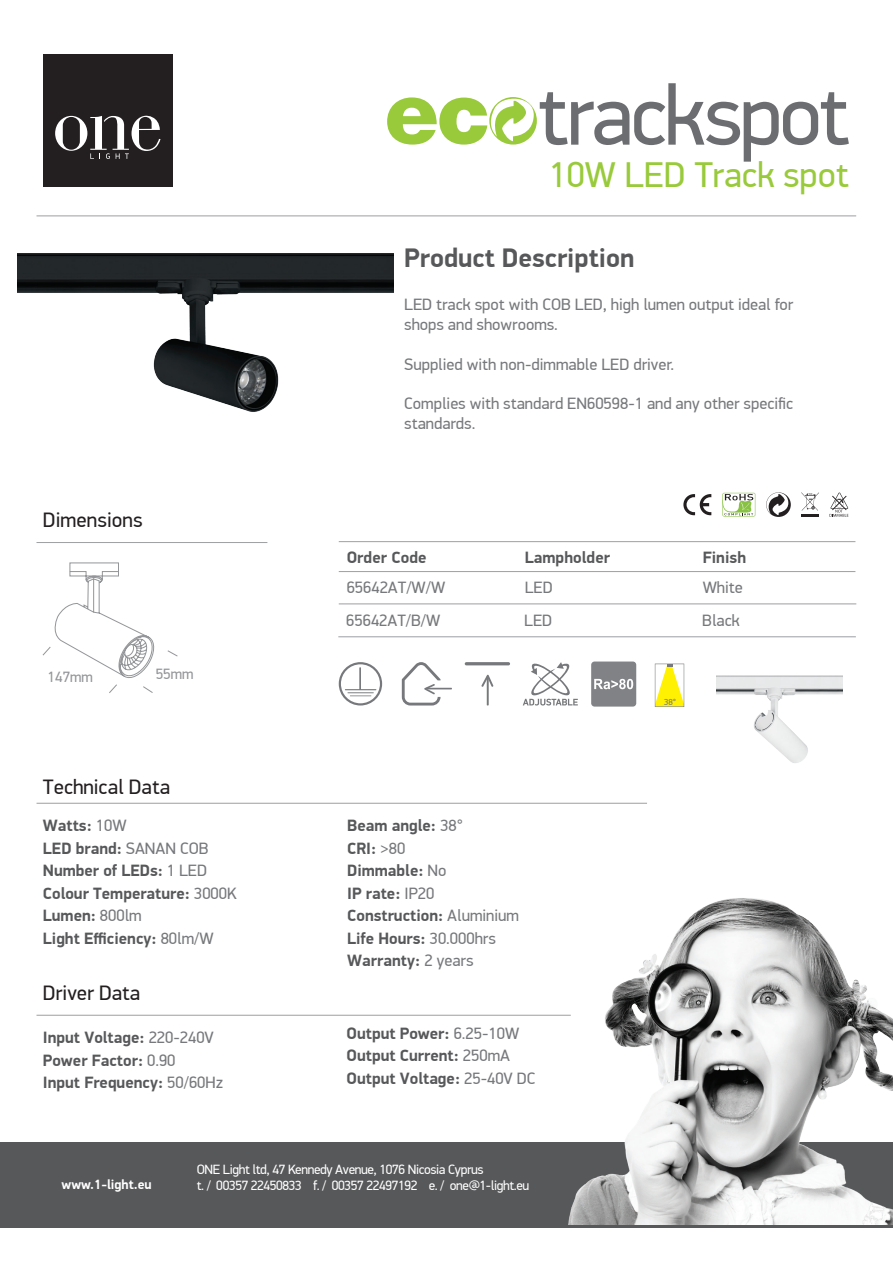
<style>
.page{position:relative;width:893px;height:1263px;background:#fff}
.page>*{position:absolute;margin:0;border:0;box-sizing:border-box;transform-origin:0 0}
.t1{font:85.8px "PF Din Display Pro";letter-spacing:-.035em;color:#6c6d70}
.t2{font:36px "PF Din Display Pro";color:#99ca3b}
.t3{font:700 27px "PF Din Display Pro";color:#57585a}
.t4{font:21px "PF Din Display Pro";color:#231f20}
.t5{font:700 16.5px/22.5px "PF Din Display Pro";color:#57585a}
.t6{font:16.5px/19.8px "PF Din Display Pro";color:#76787b}
.t7{font:15px "PF Din Display Pro";color:#939598}
.t8{font:13.5px "PF Din Display Pro";letter-spacing:-.025em;color:#fff}
.t9{font:700 13.5px "PF Din Display Pro";color:#fff}
.t10{font:8.85px "PF Din Display Pro";color:#76787b}
.s1{font-weight:400;color:#76787b}
</style>
<div class="page">
<img style="left:18px;top:254px;width:376px;height:158px">
<div style="left:0;top:1142px;width:893px;height:85px;background:#57585a"></div>
<hr style="left:339px;top:541px;width:516px;height:1px;background:#9d9fa2">
<hr style="left:339px;top:571px;width:516px;height:1px;background:#9d9fa2">
<hr style="left:339px;top:604px;width:517px;height:1px;background:#9d9fa2">
<hr style="left:37px;top:803px;width:610px;height:1px;background:#9d9fa2">
<hr style="left:37px;top:542px;width:230px;height:1px;background:#9d9fa2">
<div style="left:43px;top:54px;width:129px;height:133px;background:#231f20"></div>
<svg style="left:55px;top:115px;width:105px;height:44px"></svg>
<hr style="left:37px;top:216px;width:819px;height:1px;background:#9d9fa2">
<hr style="left:37px;top:1015px;width:534px;height:1px;background:#9d9fa2">
<svg style="left:766px;top:492px;width:25px;height:25px"></svg>
<svg style="left:801px;top:492px;width:18px;height:19px"></svg>
<hr style="left:801px;top:514px;width:18px;height:3px;background:#231f20">
<svg style="left:683px;top:494px;width:28px;height:21px"></svg>
<svg style="left:722px;top:492px;width:34px;height:25px"></svg>
<svg style="left:722px;top:493px;width:33px;height:23px"></svg>
<svg style="left:829px;top:492px;width:19px;height:25px"></svg>
<img style="left:555px;top:898px;width:338px;height:327px">
<hr style="left:338px;top:636px;width:518px;height:1px;background:#9d9fa2">
<hr style="left:487px;top:676px;width:2px;height:29px;background:#76787b">
<svg style="left:481px;top:675px;width:12px;height:12px"></svg>
<hr style="left:465px;top:662px;width:45px;height:3px;background:#76787b;border-radius:2px">
<svg style="left:402px;top:662px;width:50px;height:43px"></svg>
<svg style="left:339px;top:662px;width:43px;height:43px"></svg>
<svg style="left:523px;top:662px;width:55px;height:43px"></svg>
<svg style="left:655px;top:664px;width:29px;height:43px"></svg>
<svg style="left:387px;top:97px;width:150px;height:48px"></svg>
<div style="left:591px;top:661px;width:45px;height:46px;background:#808285;border-radius:3px"></div>
<svg style="left:594px;top:679px;width:39px;height:10px"></svg>
<img style="left:716px;top:675px;width:126px;height:88px">
<svg style="left:167px;top:650px;width:11px;height:7px"></svg>
<svg style="left:42px;top:562px;width:113px;height:131px"></svg>
<h1 class="t1" style="left:537px;top:65px;width:314px">trackspot</h1>
<h2 class="t2" style="left:549px;top:153px;width:302px">10W LED Track spot</h2>
<p class="t4" style="left:43px;top:508px;width:101px">Dimensions</p>
<p class="t7" style="left:48px;top:667px;width:47px">147mm</p>
<p class="t7" style="left:156px;top:665px;width:39px">55mm</p>
<p class="t4" style="left:43px;top:774px;width:129px">Technical Data</p>
<h3 class="t3" style="left:404px;top:241px;width:232px">Product Description</h3>
<p class="t6" style="left:404px;top:295px;width:391px">LED track spot with COB LED, high lumen output ideal for shops and showrooms.</p>
<p class="t6" style="left:404px;top:354px;width:271px">Supplied with non-dimmable LED driver.</p>
<p class="t6" style="left:404px;top:394px;width:390px">Complies with standard EN60598-1 and any other specific standards.</p>
<p class="t5" style="left:347px;top:546px;width:81px">Order Code</p>
<p class="t5" style="left:525px;top:546px;width:87px">Lampholder</p>
<p class="t5" style="left:703px;top:546px;width:45px">Finish</p>
<p class="t6" style="left:347px;top:578px;width:100px">65642AT/W/W</p>
<p class="t6" style="left:525px;top:578px;width:30px">LED</p>
<p class="t6" style="left:703px;top:578px;width:42px">White</p>
<p class="t6" style="left:346px;top:611px;width:96px">65642AT/B/W</p>
<p class="t6" style="left:524px;top:611px;width:30px">LED</p>
<p class="t6" style="left:702px;top:611px;width:39px">Black</p>
<p class="t10" style="left:664px;top:696px;width:14px">38°</p>
<p class="t5" style="left:43px;top:815px;width:195px">Watts: <span class="s1">10W<br></span>LED brand: <span class="s1">SANAN COB<br></span>Number of LEDs: <span class="s1">1 LED<br></span>Colour Temperature: <span class="s1">3000K<br></span>Lumen: <span class="s1">800lm<br></span>Light Efficiency: <span class="s1">80lm/W</span></p>
<p class="t5" style="left:347px;top:815px;width:173px">Beam angle: <span class="s1">38°<br></span>CRI: <span class="s1">&gt;80<br></span>Dimmable: <span class="s1">No<br></span>IP rate: <span class="s1">IP20<br></span>Construction: <span class="s1">Aluminium<br></span>Life Hours: <span class="s1">30.000hrs<br></span>Warranty: <span class="s1">2 years</span></p>
<p class="t4" style="left:43px;top:980px;width:99px">Driver Data</p>
<p class="t5" style="left:43px;top:1027px;width:182px">Input Voltage: <span class="s1">220-240V<br></span>Power Factor: <span class="s1">0.90<br></span>Input Frequency: <span class="s1">50/60Hz</span></p>
<p class="t5" style="left:346px;top:1022px;width:191px">Output Power: <span class="s1">6.25-10W<br></span>Output Current: <span class="s1">250mA<br></span>Output Voltage: <span class="s1">25-40V DC</span></p>
<p class="t8" style="left:197px;top:1161px;width:288px">ONE Light ltd, 47 Kennedy Avenue, 1076 Nicosia Cyprus</p>
<p class="t9" style="left:62px;top:1176px;width:92px">www.1-light.eu</p>
<p class="t8" style="left:197px;top:1177px;width:334px">t. / 00357 22450833 f. / 00357 22497192 e. / one@1-light.eu</p>
</div>
